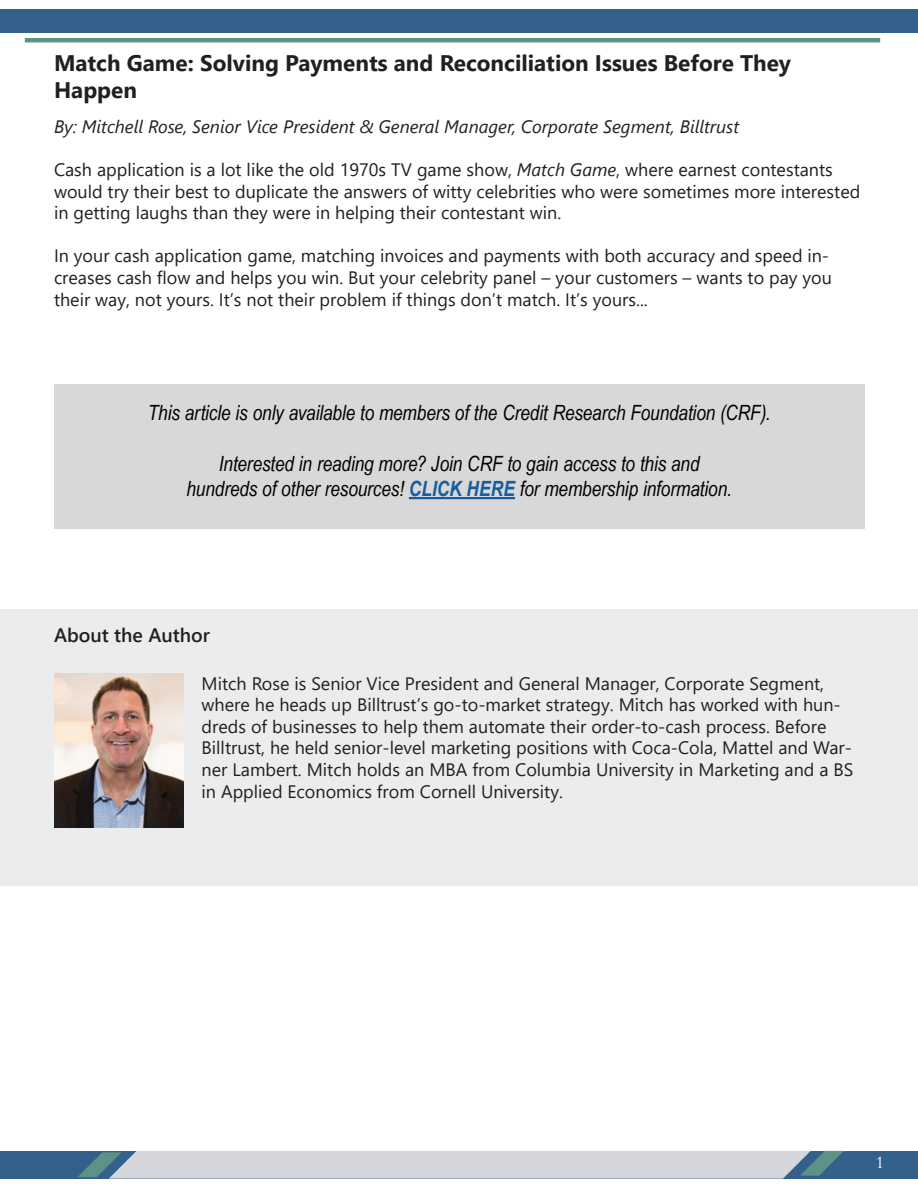
<style>
.page{position:relative;width:918px;height:1188px;background:#fff}
.page>*{position:absolute;margin:0;border:0;box-sizing:border-box;transform-origin:0 0}
.t1{font:700 22.5px "Segoe UI";color:#231f20}
.CRF_Newsletter_body{font:italic 21px "Arial Narrow";letter-spacing:-.005em;color:#030000}
.t2{font:600 19.5px "Segoe UI";color:#231f20}
.t3{font:18px/21.6px "Segoe UI";color:#231f20}
.t4{font:italic 18px "Segoe UI";color:#231f20}
.t5{font:18px "Garamond";color:#fff}
.s1{font-style:italic}
.s2{font-weight:700;color:#175d9e}
</style>
<div class="page">
<div style="left:0;top:9px;width:918px;height:24px;background:#33618c"></div>
<hr style="left:25px;top:38px;width:855px;height:4px;background:#5c9186">
<div style="left:0;top:1151px;width:918px;height:28px;background:#33618c"></div>
<svg style="left:78px;top:1151px;width:766px;height:28px;background:#c0c8d0"></svg>
<div style="left:0;top:609px;width:918px;height:277px;background:#ebecee"></div>
<img style="left:54px;top:674px;width:130px;height:154px">
<div style="left:54px;top:384px;width:810px;height:145px;background:#d9d8d9"></div>
<hr style="left:409px;top:497px;width:106px;height:2px;background:#175d9e">
<p class="t1" style="left:54px;top:42px;width:739px">Match Game: Solving Payments and Reconciliation Issues Before They</p>
<p class="t1" style="left:54px;top:69px;width:85px">Happen</p>
<p class="t4" style="left:54px;top:109px;width:687px">By: Mitchell Rose, Senior Vice President &amp; General Manager, Corporate Segment, Billtrust</p>
<p class="t3" style="left:54px;top:157px;width:808px">Cash application is a lot like the old 1970s TV game show, <span class="s1">Match Game</span>, where earnest contestants would try their best to duplicate the answers of witty celebrities who were sometimes more interested in getting laughs than they were in helping their contestant win.</p>
<p class="t3" style="left:54px;top:244px;width:779px">In your cash application game, matching invoices and payments with both accuracy and speed in&shy;creases cash flow and helps you win. But your celebrity panel – your customers – wants to pay you their way, not yours. It’s not their problem if things don’t match. It’s yours...</p>
<p class="CRF_Newsletter_body" style="left:148px;top:398px;width:625px">This article is only available to members of the Credit Research Foundation (CRF).</p>
<p class="CRF_Newsletter_body" style="left:219px;top:449px;width:482px">Interested in reading more? Join CRF to gain access to this and</p>
<p class="CRF_Newsletter_body" style="left:187px;top:474px;width:547px">hundreds of other resources! <span class="s2">CLICK HERE</span> for membership information.</p>
<p class="t2" style="left:54px;top:616px;width:158px">About the Author</p>
<p class="t3" style="left:202px;top:671px;width:653px">Mitch Rose is Senior Vice President and General Manager, Corporate Segment, where he heads up Billtrust’s go-to-market strategy. Mitch has worked with hun&shy;dreds of businesses to help them automate their order-to-cash process. Before Billtrust, he held senior-level marketing positions with Coca-Cola, Mattel and War&shy;ner Lambert. Mitch holds an MBA from Columbia University in Marketing and a BS in Applied Economics from Cornell University.</p>
<p class="t5" style="left:876px;top:1150px;width:10px">1</p>
</div>
